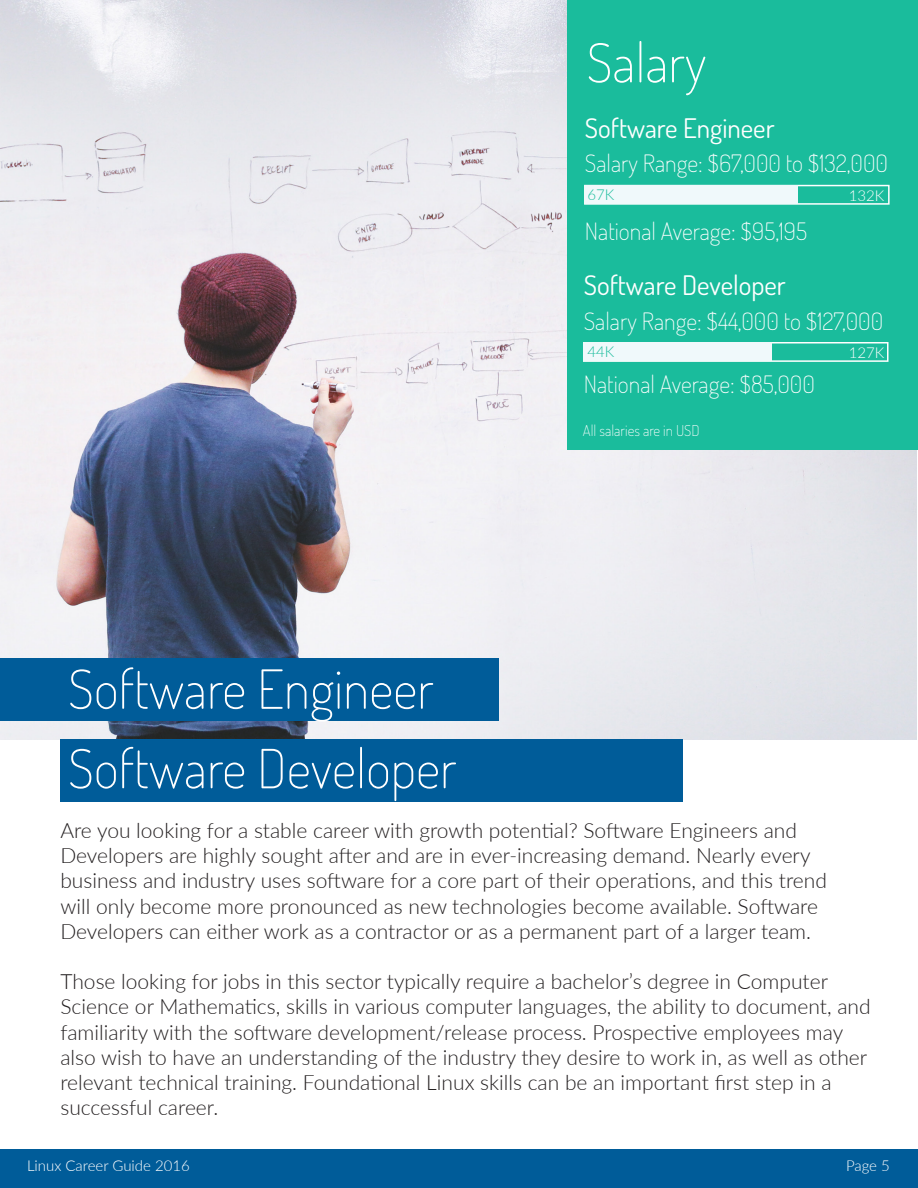
<style>
.page{position:relative;width:918px;height:1188px;background:#fff}
.page>*{position:absolute;margin:0;border:0;box-sizing:border-box;transform-origin:0 0}
.t1{font:200 54px "Dosis";color:#fff}
.t2{font:27px "Dosis";color:#fff}
.t3{font:200 24px "Dosis";color:#fff}
.t4{font:300 21px/25.2px "Lato";color:#231f20}
.t5{font:300 15px "Lato";color:#fff}
.t6{font:200 15px "Dosis";color:#fff}
.t7{font:300 15px "Lato";color:#1abc9c}
</style>
<div class="page">
<img style="left:0;top:0;width:917px;height:739px">
<div style="left:0;top:659px;width:499px;height:62px;background:#005c99"></div>
<div style="left:60px;top:739px;width:622px;height:62px;background:#005c99"></div>
<div style="left:0;top:1149px;width:918px;height:39px;background:#005c99"></div>
<div style="left:568px;top:0;width:350px;height:449px;background:#1abc9c"></div>
<div style="left:584px;top:185px;width:306px;height:20px;border:2px solid #fff"></div>
<div style="left:585px;top:186px;width:213px;height:18px;background:#f0f9fb"></div>
<div style="left:583px;top:342px;width:306px;height:20px;border:2px solid #fff"></div>
<div style="left:584px;top:343px;width:188px;height:18px;background:#f0f9fb"></div>
<p class="t1" style="left:587px;top:27px;width:121px">Salary</p>
<p class="t2" style="left:585px;top:110px;width:191px">Software Engineer</p>
<p class="t3" style="left:585px;top:148px;width:305px">Salary Range: $67,000 to $132,000</p>
<p class="t7" style="left:588px;top:184px;width:28px">67K</p>
<p class="t3" style="left:585px;top:215px;width:224px">National Average: $95,195</p>
<p class="t5" style="left:849px;top:185px;width:37px">132K</p>
<p class="t2" style="left:584px;top:267px;width:204px">Software Developer</p>
<p class="t3" style="left:584px;top:305px;width:301px">Salary Range: $44,000 to $127,000</p>
<p class="t3" style="left:584px;top:368px;width:233px">National Average: $85,000</p>
<p class="t7" style="left:588px;top:341px;width:28px">44K</p>
<p class="t5" style="left:849px;top:342px;width:37px">127K</p>
<p class="t1" style="left:68px;top:653px;width:367px">Software Engineer</p>
<p class="t1" style="left:68px;top:733px;width:390px">Software Developer</p>
<p class="t6" style="left:583px;top:421px;width:118px">All salaries are in USD</p>
<p class="t4" style="left:60px;top:817px;width:768px">Are you looking for a stable career with growth potential? Software Engineers and Developers are highly sought after and are in ever-increasing demand. Nearly every business and industry uses software for a core part of their operations, and this trend will only become more pronounced as new technologies become available. Software Developers can either work as a contractor or as a permanent part of a larger team.</p>
<p class="t4" style="left:60px;top:968px;width:812px">Those looking for jobs in this sector typically require a bachelor’s degree in Computer Science or Mathematics, skills in various computer languages, the ability to document, and familiarity with the software development/release process. Prospective employees may also wish to have an understanding of the industry they desire to work in, as well as other relevant technical training. Foundational Linux skills can be an important first step in a successful career.</p>
<p class="t5" style="left:27px;top:1156px;width:164px">Linux Career Guide 2016</p>
<p class="t5" style="left:846px;top:1156px;width:45px">Page 5</p>
</div>
